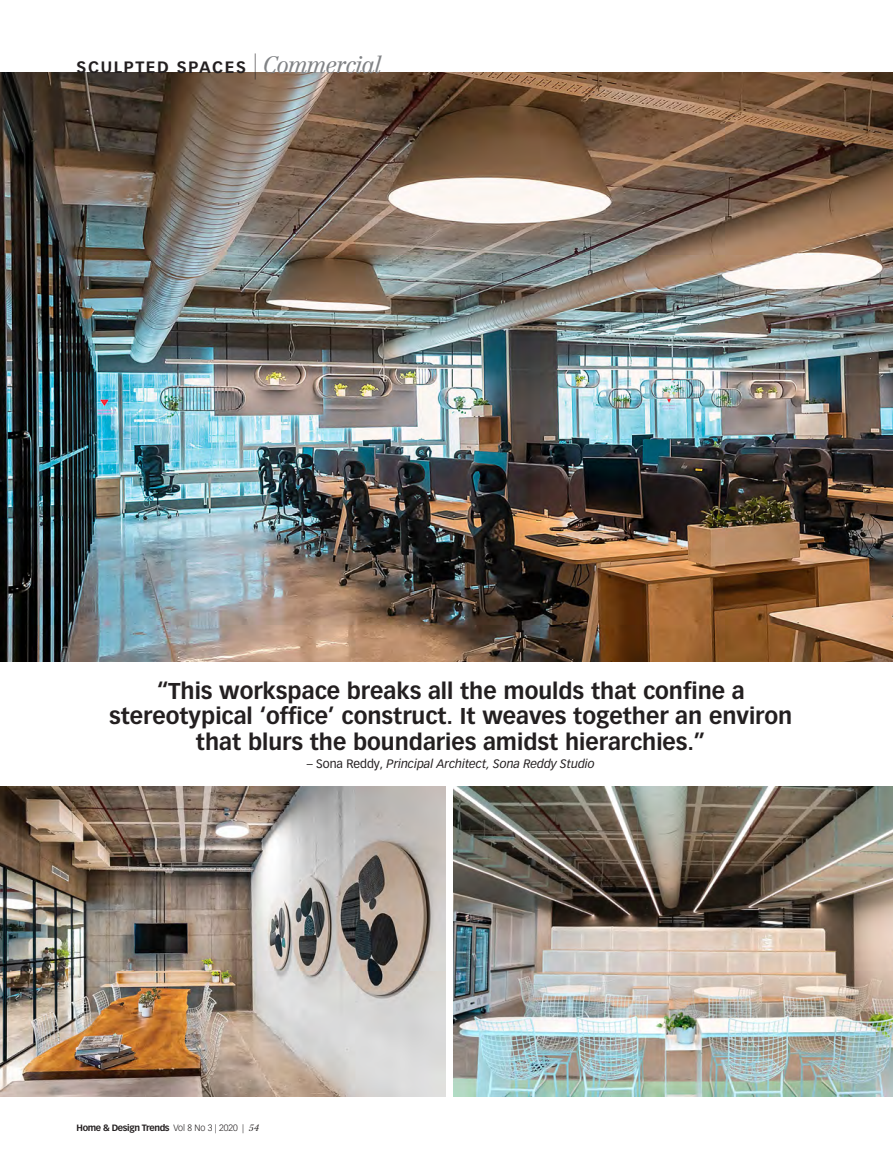
<style>
.page{position:relative;width:893px;height:1174px;background:#fff}
.page>*{position:absolute;margin:0;border:0;box-sizing:border-box;transform-origin:0 0}
.t1{font:700 22.5px/25.5px "Vectora LT Std";color:#231f20;text-align:center}
.t2{font:700 16.2px "Vectora LT Std";letter-spacing:.1em;color:#231f20}
.t3{font:italic 12px "Vectora LT Std";color:#231f20}
.t4{font:700 9px "Vectora LT Std";letter-spacing:-.04em;color:#231f20}
.s1{font-family:"Didot LT Std Headline";font-weight:400;font-size:25.95px}
.s2{font-family:"Centennial LT Std";font-weight:300;font-style:italic;font-size:23.25px;color:#808285}
.s3{font-style:normal}
.s4{font-weight:300}
.s5{font-family:"Centennial LT Std";font-weight:300;font-style:italic}
</style>
<div class="page">
<img style="left:0;top:73px;width:893px;height:588px">
<img style="left:0;top:786px;width:445px;height:310px">
<img style="left:454px;top:786px;width:439px;height:310px">
<p class="t2" style="left:77px;top:57px;width:306px">SCULPTED SPACES <span class="s1">|</span><span class="s2">Commercial</span></p>
<p class="t1" style="left:109px;top:678px;width:685px">“This workspace breaks all the moulds that confine a stereotypical ‘office’ construct. It weaves together an environ that blurs the boundaries amidst hierarchies.”</p>
<p class="t3" style="left:307px;top:756px;width:289px"><span class="s3">– Sona Reddy,</span> Principal Architect, Sona Reddy Studio</p>
<p class="t4" style="left:77px;top:1122px;width:184px">Home &amp; Design Trends <span class="s4">Vol 8 No 3 | 2020 |</span> <span class="s5">54</span></p>
</div>
